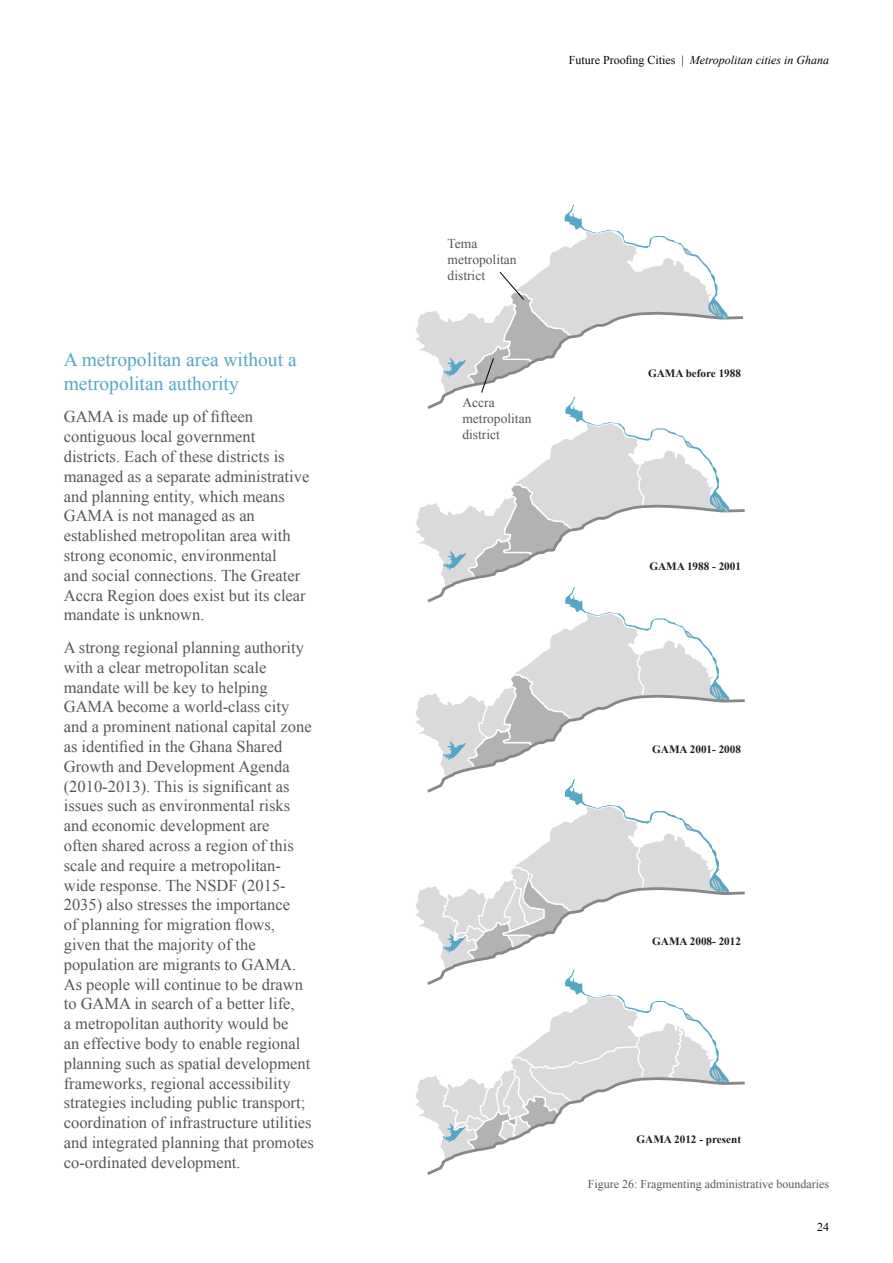
<style>
.page{position:relative;width:893px;height:1263px;background:#fff}
.page>*{position:absolute;margin:0;border:0;box-sizing:border-box;transform-origin:0 0}
.t1{font:19.5px/23.4px "Times New Roman";color:#54a8c7}
.t2{font:16.5px/19.8px "Times New Roman";color:#575756}
.t3{font:13.5px/16.2px "Times New Roman";color:#575756}
.t4{font:italic 12px "Times New Roman";color:#000}
.t5{font:12px "Times New Roman";color:#575756}
.t6{font:12px "Times New Roman";color:#000}
.t7{font:700 11.25px "Times New Roman";color:#1d1e1c}
.s1{font-style:normal}
</style>
<div class="page">
<svg style="left:424px;top:205px;width:321px;height:970px"></svg>
<p class="t1" style="left:64px;top:348px;width:234px">A metropolitan area without a metropolitan authority</p>
<p class="t2" style="left:64px;top:407px;width:247px">GAMA is made up of fifteen contiguous local government districts. Each of these districts is managed as a separate administrative and planning entity, which means<br>GAMA is not managed as an established metropolitan area with strong economic, environmental<br>and social connections. The Greater<br>Accra Region does exist but its clear mandate is unknown.</p>
<p class="t2" style="left:64px;top:637px;width:252px">A strong regional planning authority with a clear metropolitan scale mandate will be key to helping GAMA become a world-class city and a prominent national capital zone as identified in the Ghana Shared Growth and Development Agenda (2010-2013). This is significant as issues such as environmental risks and economic development are<br>often shared across a region of this scale and require a metropolitan&shy;wide response. The NSDF (2015- 2035) also stresses the importance<br>of planning for migration flows, given that the majority of the population are migrants to GAMA.<br>As people will continue to be drawn to GAMA in search of a better life,<br>a metropolitan authority would be<br>an effective body to enable regional planning such as spatial development frameworks, regional accessibility strategies including public transport; coordination of infrastructure utilities and integrated planning that promotes co-ordinated development.</p>
<p class="t4" style="left:569px;top:52px;width:262px"><span class="s1">Future Proofing Cities |</span> Metropolitan cities in Ghana</p>
<p class="t3" style="left:448px;top:235px;width:70px">Tema metropolitan district</p>
<p class="t3" style="left:462px;top:394px;width:70px">Accra metropolitan district</p>
<p class="t7" style="left:648px;top:365px;width:94px">GAMA before 1988</p>
<p class="t7" style="left:649px;top:559px;width:93px">GAMA 1988 - 2001</p>
<p class="t7" style="left:652px;top:741px;width:90px">GAMA 2001- 2008</p>
<p class="t7" style="left:652px;top:934px;width:90px">GAMA 2008- 2012</p>
<p class="t7" style="left:637px;top:1131px;width:106px">GAMA 2012 - present</p>
<p class="t5" style="left:588px;top:1176px;width:243px">Figure 26: Fragmenting administrative boundaries</p>
<p class="t6" style="left:817px;top:1219px;width:13px">24</p>
</div>
